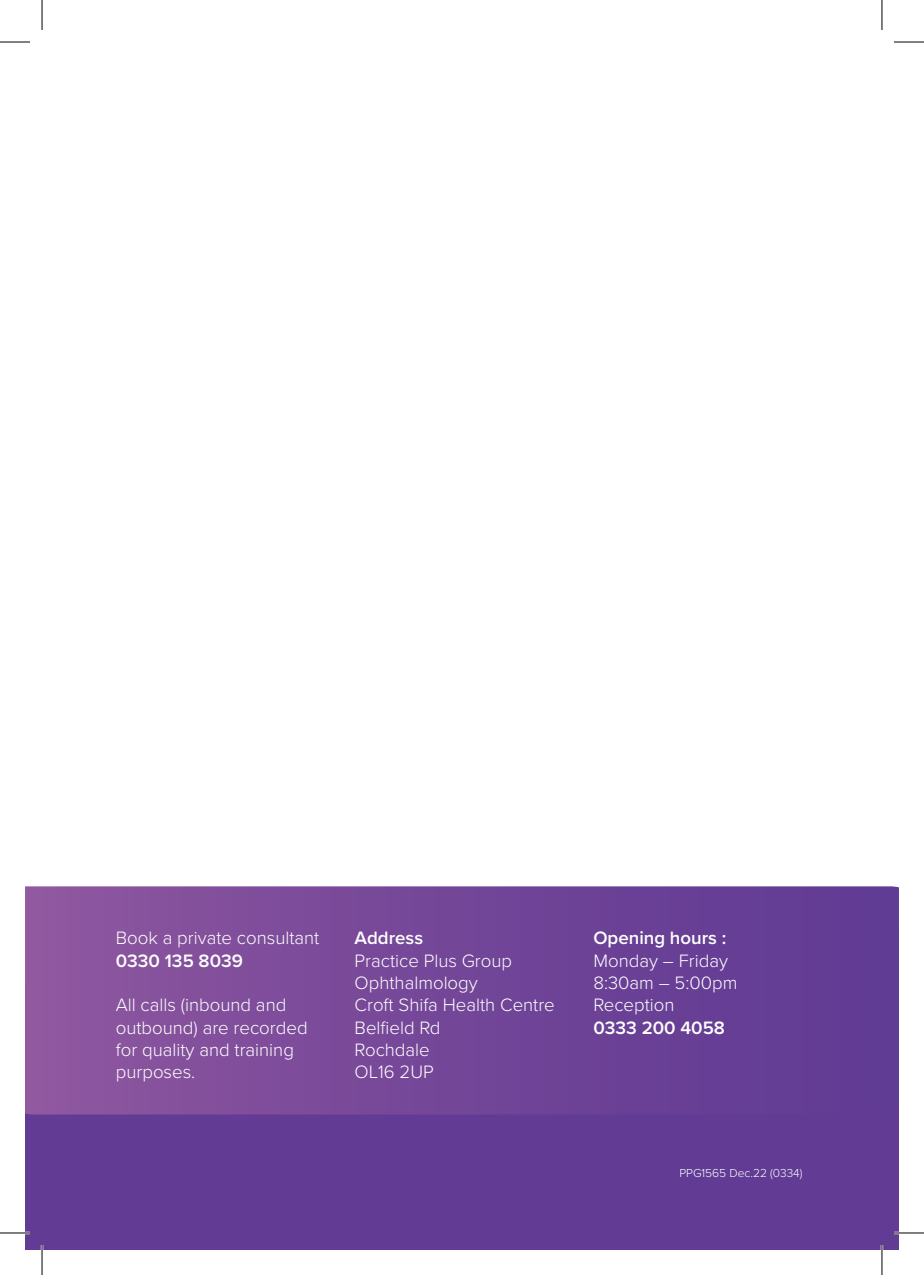
<style>
.page{position:relative;width:924px;height:1275px;background:#fff}
.page>*{position:absolute;margin:0;border:0;box-sizing:border-box;transform-origin:0 0}
.t1{font:300 18.6px/22.4px "Proxima Nova";color:#fff}
.t2{font:600 18.6px "Proxima Nova";color:#fff}
.t3{font:300 12px "Proxima Nova";color:#fff}
</style>
<div class="page">
<div style="left:25px;top:1114px;width:873px;height:136px;background:#613b94"></div>
<svg style="left:25px;top:886px;width:873px;height:228px;background:#744798"></svg>
<hr style="left:0;top:1231px;width:30px;height:3px;background:#fff">
<hr style="left:893px;top:1231px;width:30px;height:3px;background:#fff">
<hr style="left:41px;top:1245px;width:2px;height:30px;background:#fff">
<hr style="left:880px;top:1245px;width:2px;height:30px;background:#fff">
<hr style="left:0;top:42px;width:30px;height:1px;background:#000">
<hr style="left:893px;top:42px;width:30px;height:1px;background:#000">
<hr style="left:0;top:1232px;width:30px;height:1px;background:#000">
<hr style="left:893px;top:1232px;width:30px;height:1px;background:#000">
<hr style="left:42px;top:0;width:1px;height:30px;background:#000">
<hr style="left:42px;top:1245px;width:1px;height:30px;background:#000">
<hr style="left:881px;top:0;width:1px;height:30px;background:#000">
<hr style="left:881px;top:1245px;width:1px;height:30px;background:#000">
<p class="t1" style="left:116px;top:926px;width:205px">Book a private consultant</p>
<p class="t2" style="left:116px;top:946px;width:129px">0330 135 8039</p>
<p class="t1" style="left:116px;top:992px;width:193px">All calls (inbound and outbound) are recorded for quality and training purposes.</p>
<p class="t2" style="left:354px;top:924px;width:70px">Address</p>
<p class="t1" style="left:354px;top:948px;width:202px">Practice Plus Group<br>Ophthalmology<br>Croft Shifa Health Centre<br>Belfield Rd<br>Rochdale<br>OL16 2UP</p>
<p class="t2" style="left:593px;top:924px;width:134px">Opening hours :</p>
<p class="t1" style="left:593px;top:948px;width:145px">Monday – Friday<br>8:30am – 5:00pm<br>Reception</p>
<p class="t2" style="left:593px;top:1013px;width:133px">0333 200 4058</p>
<p class="t3" style="left:679px;top:1163px;width:125px">PPG1565 Dec.22 (0334)</p>
</div>
